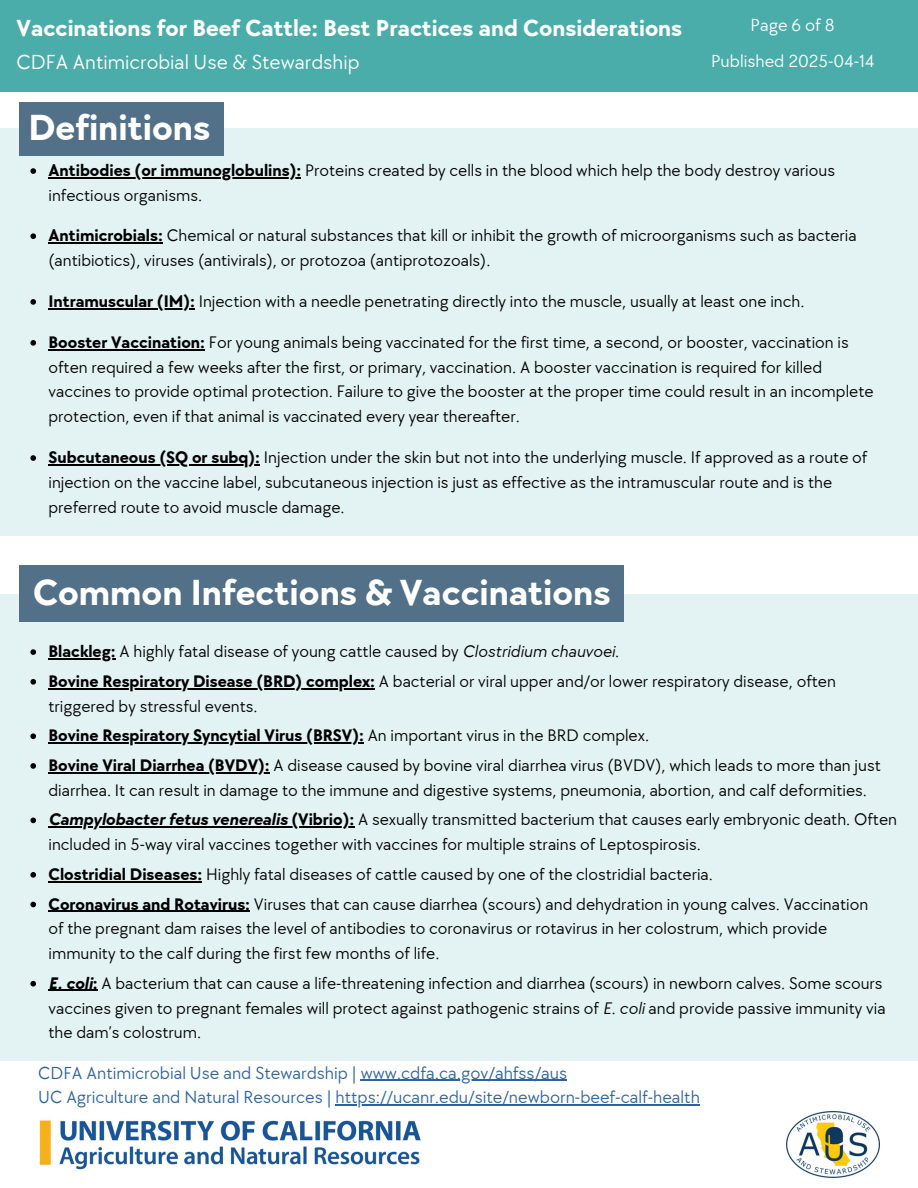
<style>
.page{position:relative;width:918px;height:1188px;background:#fff}
.page>*{position:absolute;margin:0;border:0;box-sizing:border-box;transform-origin:0 0}
.t1{font:700 37.5px "TT Chocolates";color:#fff}
.t2{font:700 24px "TT Chocolates";color:#fff}
.t3{font:21px "TT Chocolates";color:#fff}
.t4{font:18px "TT Chocolates";color:#2c64a0}
.t5{font:18px "TT Chocolates";color:#fff}
.t6{font:17.25px/24.8px "TT Chocolates";color:#000}
.t7{font:700 17.25px "TT Chocolates";color:#000}
.s1{font-weight:700}
.s2{font-style:italic}
.s3{font-weight:400}
.s4{font-weight:700;font-style:italic}
</style>
<div class="page">
<div style="left:0;top:0;width:918px;height:92px;background:#4aadaa"></div>
<div style="left:0;top:129px;width:918px;height:407px;background:#e3f2f2"></div>
<div style="left:19px;top:102px;width:204px;height:53px;background:#527087"></div>
<svg style="left:30px;top:168px;width:6px;height:6px"></svg>
<hr style="left:48px;top:177px;width:253px;height:1px;background:#000">
<svg style="left:30px;top:233px;width:6px;height:6px"></svg>
<hr style="left:48px;top:242px;width:115px;height:2px;background:#000">
<svg style="left:30px;top:455px;width:6px;height:6px"></svg>
<hr style="left:48px;top:464px;width:212px;height:1px;background:#000">
<svg style="left:30px;top:340px;width:6px;height:6px"></svg>
<hr style="left:48px;top:349px;width:157px;height:1px;background:#000">
<svg style="left:30px;top:299px;width:6px;height:6px"></svg>
<hr style="left:48px;top:308px;width:147px;height:1px;background:#000">
<div style="left:0;top:594px;width:918px;height:467px;background:#e3f2f2"></div>
<div style="left:19px;top:565px;width:605px;height:57px;background:#527087"></div>
<svg style="left:30px;top:649px;width:6px;height:6px"></svg>
<hr style="left:48px;top:658px;width:68px;height:1px;background:#000">
<svg style="left:30px;top:679px;width:6px;height:6px"></svg>
<hr style="left:48px;top:688px;width:327px;height:1px;background:#000">
<svg style="left:30px;top:733px;width:6px;height:6px"></svg>
<hr style="left:48px;top:742px;width:316px;height:2px;background:#000">
<svg style="left:30px;top:763px;width:6px;height:6px"></svg>
<hr style="left:48px;top:772px;width:222px;height:1px;background:#000">
<svg style="left:30px;top:872px;width:6px;height:6px"></svg>
<hr style="left:48px;top:881px;width:154px;height:1px;background:#000">
<svg style="left:30px;top:902px;width:6px;height:5px"></svg>
<hr style="left:48px;top:911px;width:202px;height:1px;background:#000">
<svg style="left:30px;top:818px;width:6px;height:5px"></svg>
<hr style="left:48px;top:827px;width:240px;height:1px;background:#000">
<hr style="left:288px;top:827px;width:66px;height:1px;background:#000">
<svg style="left:30px;top:981px;width:6px;height:6px"></svg>
<hr style="left:48px;top:990px;width:45px;height:1px;background:#000">
<img style="left:786px;top:1111px;width:94px;height:67px">
<img style="left:39px;top:1120px;width:382px;height:50px">
<hr style="left:361px;top:1080px;width:206px;height:1px;background:#2c64a0">
<hr style="left:335px;top:1104px;width:365px;height:1px;background:#2c64a0">
<p class="t2" style="left:17px;top:14px;width:667px">Vaccinations for Beef Cattle: Best Practices and Considerations</p>
<p class="t3" style="left:17px;top:50px;width:344px">CDFA Antimicrobial Use &amp; Stewardship</p>
<h2 class="t5" style="left:751px;top:14px;width:86px">Page 6 of 8</h2>
<h3 class="t5" style="left:711px;top:50px;width:165px">Published 2025-04-14</h3>
<h1 class="t1" style="left:28px;top:106px;width:183px">Definitions</h1>
<p class="t6" style="left:48px;top:159px;width:788px"><span class="s1">Antibodies (or immunoglobulins):</span> Proteins created by cells in the blood which help the body destroy various infectious organisms.</p>
<p class="t6" style="left:48px;top:224px;width:810px"><span class="s1">Antimicrobials:</span> Chemical or natural substances that kill or inhibit the growth of microorganisms such as bacteria (antibiotics), viruses (antivirals), or protozoa (antiprotozoals).</p>
<p class="t6" style="left:48px;top:289px;width:757px"><span class="s1">Intramuscular (IM):</span> Injection with a needle penetrating directly into the muscle, usually at least one inch.</p>
<p class="t6" style="left:48px;top:330px;width:827px"><span class="s1">Booster Vaccination:</span> For young animals being vaccinated for the first time, a second, or booster, vaccination is often required a few weeks after the first, or primary, vaccination. A booster vaccination is required for killed vaccines to provide optimal protection. Failure to give the booster at the proper time could result in an incomplete protection, even if that animal is vaccinated every year thereafter.</p>
<p class="t6" style="left:48px;top:446px;width:820px"><span class="s1">Subcutaneous (SQ or subq):</span> Injection under the skin but not into the underlying muscle. If approved as a route of injection on the vaccine label, subcutaneous injection is just as effective as the intramuscular route and is the preferred route to avoid muscle damage.</p>
<h1 class="t1" style="left:33px;top:571px;width:579px">Common Infections &amp; Vaccinations</h1>
<p class="t6" style="left:48px;top:640px;width:572px"><span class="s1">Blackleg:</span> A highly fatal disease of young cattle caused by <span class="s2">Clostridium chauvoei</span>.</p>
<p class="t6" style="left:48px;top:669px;width:789px"><span class="s1">Bovine Respiratory Disease (BRD) complex:</span> A bacterial or viral upper and/or lower respiratory disease, often triggered by stressful events.</p>
<p class="t7" style="left:48px;top:726px;width:602px">Bovine Respiratory Syncytial Virus (BRSV): <span class="s3">An important virus in the BRD complex.</span></p>
<p class="t6" style="left:48px;top:753px;width:834px"><span class="s1">Bovine Viral Diarrhea (BVDV):</span> A disease caused by bovine viral diarrhea virus (BVDV), which leads to more than just diarrhea. It can result in damage to the immune and digestive systems, pneumonia, abortion, and calf deformities.</p>
<p class="t6" style="left:48px;top:808px;width:850px"><span class="s4">Campylobacter fetus venerealis</span> <span class="s1">(Vibrio):</span> A sexually transmitted bacterium that causes early embryonic death. Often</p>
<p class="t6" style="left:48px;top:833px;width:654px">included in 5-way viral vaccines together with vaccines for multiple strains of Leptospirosis.</p>
<p class="t6" style="left:48px;top:862px;width:666px"><span class="s1">Clostridial Diseases:</span> Highly fatal diseases of cattle caused by one of the clostridial bacteria.</p>
<p class="t6" style="left:48px;top:892px;width:821px"><span class="s1">Coronavirus and Rotavirus:</span> Viruses that can cause diarrhea (scours) and dehydration in young calves. Vaccination of the pregnant dam raises the level of antibodies to coronavirus or rotavirus in her colostrum, which provide immunity to the calf during the first few months of life.</p>
<p class="t6" style="left:48px;top:971px;width:839px"><span class="s4">E. coli</span><span class="s1">:</span> A bacterium that can cause a life-threatening infection and diarrhea (scours) in newborn calves. Some scours vaccines given to pregnant females will protect against pathogenic strains of <span class="s2">E. coli</span> and provide passive immunity via the dam’s colostrum.</p>
<p class="t4" style="left:38px;top:1062px;width:530px">CDFA Antimicrobial Use and Stewardship | www.cdfa.ca.gov/ahfss/aus</p>
<p class="t4" style="left:38px;top:1087px;width:663px">UC Agriculture and Natural Resources | https://ucanr.edu/site/newborn-beef-calf-health</p>
</div>
